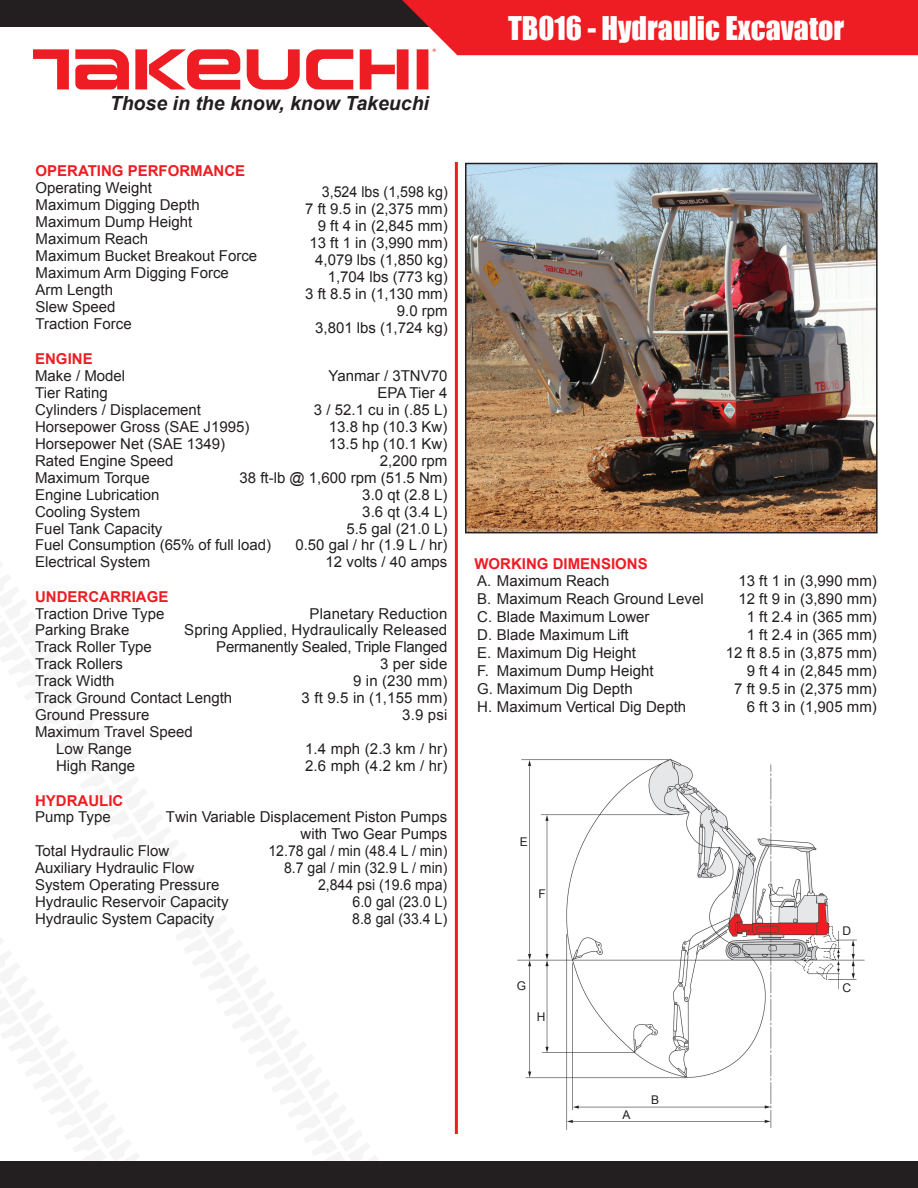
<style>
.page{position:relative;width:918px;height:1188px;background:#fff}
.page>*{position:absolute;margin:0;border:0;box-sizing:border-box;transform-origin:0 0}
.t1{font:30px "Impact";color:#fff}
.t2{font:italic 700 19.5px "Arial";color:#231f20}
.t3{font:15px/17px "Arial";color:#231f20}
.t4{font:15px/17px "Arial";color:#231f20;text-align:right;scale:.95 1}
.t5{font:700 15px "Arial";color:#ee1d23}
.t6{font:12px "Arial";color:#231f20}
.t7{font:8.1px "Hira Kaku Pro W3 83 pv RKSJ H";color:#ee1d23}
</style>
<div class="page">
<div style="left:0;top:0;width:918px;height:27px;background:#231f20"></div>
<div style="left:402px;top:0;width:516px;height:55px;background:#ee1d23"></div>
<div style="left:0;top:1161px;width:918px;height:27px;background:#231f20"></div>
<hr style="left:455px;top:162px;width:3px;height:972px;background:#ee1d23">
<img style="left:468px;top:166px;width:407px;height:364px">
<div style="left:465px;top:163px;width:413px;height:370px;border:2px solid #231f20"></div>
<div style="left:417px;top:49px;width:11px;height:40px;background:#ee1d23"></div>
<svg style="left:360px;top:49px;width:35px;height:40px"></svg>
<div style="left:397px;top:49px;width:12px;height:40px;background:#ee1d23"></div>
<svg style="left:306px;top:49px;width:47px;height:40px"></svg>
<div style="left:135px;top:49px;width:12px;height:40px;background:#ee1d23"></div>
<svg style="left:247px;top:49px;width:53px;height:40px"></svg>
<svg style="left:149px;top:49px;width:91px;height:40px"></svg>
<svg style="left:75px;top:49px;width:54px;height:40px"></svg>
<svg style="left:33px;top:49px;width:36px;height:40px"></svg>
<img style="left:517px;top:759px;width:348px;height:371px">
<p class="t7" style="left:433px;top:48px;width:5px">®</p>
<h2 class="t2" style="left:110px;top:90px;width:321px">Those in the know, know Takeuchi</h2>
<p class="t5" style="left:36px;top:161px;width:211px">OPERATING PERFORMANCE</p>
<p class="t3" style="left:36px;top:179px;width:223px">Operating Weight<br>Maximum Digging Depth<br>Maximum Dump Height<br>Maximum Reach<br>Maximum Bucket Breakout Force<br>Maximum Arm Digging Force<br>Arm Length<br>Slew Speed<br>Traction Force</p>
<p class="t4" style="left:305px;top:183px;width:152px">3,524 lbs (1,598 kg)<br>7 ft 9.5 in (2,375 mm)<br>9 ft 4 in (2,845 mm)<br>13 ft 1 in (3,990 mm)<br>4,079 lbs (1,850 kg)<br>1,704 lbs (773 kg)<br>3 ft 8.5 in (1,130 mm)<br>9.0 rpm<br>3,801 lbs (1,724 kg)</p>
<p class="t5" style="left:35px;top:349px;width:59px">ENGINE</p>
<p class="t3" style="left:35px;top:367px;width:237px">Make / Model<br>Tier Rating<br>Cylinders / Displacement<br>Horsepower Gross (SAE J1995)<br>Horsepower Net (SAE 1349)<br>Rated Engine Speed<br>Maximum Torque<br>Engine Lubrication<br>Cooling System<br>Fuel Tank Capacity<br>Fuel Consumption (65% of full load)<br>Electrical System</p>
<p class="t3" style="left:240px;top:367px;width:209px;text-align:right">Yanmar / 3TNV70<br>EPA Tier 4<br>3 / 52.1 cu in (.85 L)<br>13.8 hp (10.3 Kw)<br>13.5 hp (10.1 Kw)<br>2,200 rpm<br>38 ft-lb @ 1,600 rpm (51.5 Nm)<br>3.0 qt (2.8 L)<br>3.6 qt (3.4 L)<br>5.5 gal (21.0 L)<br>0.50 gal / hr (1.9 L / hr)<br>12 volts / 40 amps</p>
<p class="t5" style="left:35px;top:586px;width:135px">UNDERCARRIAGE</p>
<p class="t3" style="left:35px;top:605px;width:131px">Traction Drive Type</p>
<p class="t3" style="left:35px;top:622px;width:96px">Parking Brake</p>
<p class="t3" style="left:35px;top:639px;width:118px">Track Roller Type</p>
<p class="t3" style="left:35px;top:656px;width:89px">Track Rollers</p>
<p class="t3" style="left:35px;top:673px;width:81px">Track Width</p>
<p class="t3" style="left:35px;top:690px;width:199px">Track Ground Contact Length</p>
<p class="t3" style="left:35px;top:707px;width:116px">Ground Pressure</p>
<p class="t3" style="left:35px;top:724px;width:159px">Maximum Travel Speed</p>
<p class="t3" style="left:56px;top:741px;width:77px">Low Range</p>
<p class="t3" style="left:56px;top:757px;width:81px">High Range</p>
<p class="t3" style="left:184px;top:605px;width:265px;text-align:right">Planetary Reduction<br>Spring Applied, Hydraulically Released<br>Permanently Sealed, Triple Flanged<br>3 per side<br>9 in (230 mm)<br>3 ft 9.5 in (1,155 mm)<br>3.9 psi</p>
<p class="t3" style="left:305px;top:741px;width:144px">1.4 mph (2.3 km / hr)<br>2.6 mph (4.2 km / hr)</p>
<p class="t5" style="left:35px;top:790px;width:90px">HYDRAULIC</p>
<p class="t3" style="left:35px;top:809px;width:77px">Pump Type</p>
<p class="t3" style="left:35px;top:843px;width:195px">Total Hydraulic Flow<br>Auxiliary Hydraulic Flow<br>System Operating Pressure<br>Hydraulic Reservoir Capacity<br>Hydraulic System Capacity</p>
<p class="t3" style="left:166px;top:809px;width:283px;text-align:right">Twin Variable Displacement Piston Pumps with Two Gear Pumps<br>12.78 gal / min (48.4 L / min)<br>8.7 gal / min (32.9 L / min)<br>2,844 psi (19.6 mpa)<br>6.0 gal (23.0 L)<br>8.8 gal (33.4 L)</p>
<h1 class="t1" style="left:508px;top:5px;width:338px">TB016 - Hydraulic Excavator</h1>
<p class="t5" style="left:474px;top:553px;width:175px">WORKING DIMENSIONS</p>
<p class="t3" style="left:477px;top:572px;width:134px">A. Maximum Reach</p>
<p class="t3" style="left:477px;top:590px;width:228px">B. Maximum Reach Ground Level</p>
<p class="t3" style="left:477px;top:608px;width:174px">C. Blade Maximum Lower</p>
<p class="t3" style="left:477px;top:626px;width:153px">D. Blade Maximum Lift</p>
<p class="t3" style="left:477px;top:644px;width:160px">E. Maximum Dig Height</p>
<p class="t3" style="left:497px;top:662px;width:158px">Maximum Dump Height</p>
<p class="t3" style="left:477px;top:680px;width:157px">G. Maximum Dig Depth</p>
<p class="t3" style="left:477px;top:698px;width:211px">H. Maximum Vertical Dig Depth</p>
<p class="t3" style="left:477px;top:663px;width:13px">F.</p>
<p class="t3" style="left:726px;top:571px;width:152px;line-height:18px;text-align:right">13 ft 1 in (3,990 mm)<br>12 ft 9 in (3,890 mm)<br>1 ft 2.4 in (365 mm)<br>1 ft 2.4 in (365 mm)<br>12 ft 8.5 in (3,875 mm)<br>9 ft 4 in (2,845 mm)<br>7 ft 9.5 in (2,375 mm)<br>6 ft 3 in (1,905 mm)</p>
<p class="t6" style="left:520px;top:834px;width:10px">E</p>
<p class="t6" style="left:538px;top:886px;width:9px">F</p>
<p class="t6" style="left:517px;top:978px;width:11px">G</p>
<p class="t6" style="left:537px;top:1009px;width:10px">H</p>
<p class="t6" style="left:842px;top:923px;width:10px">D</p>
<p class="t6" style="left:842px;top:979px;width:10px">C</p>
<p class="t6" style="left:622px;top:1107px;width:10px">A</p>
<p class="t6" style="left:651px;top:1092px;width:10px">B</p>
</div>
